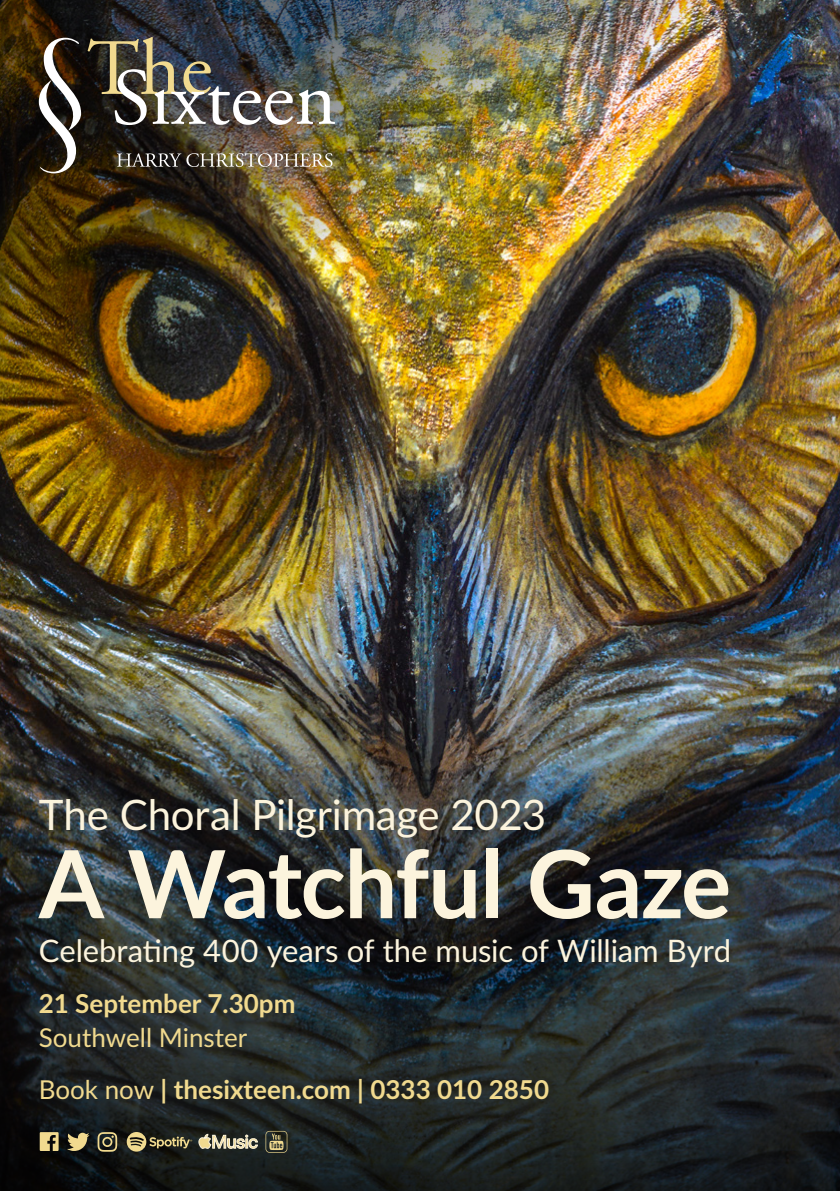
<style>
.page{position:relative;width:840px;height:1191px;background:#fff}
.page>*{position:absolute;margin:0;border:0;box-sizing:border-box;transform-origin:0 0}
.t1{font:700 94px "Lato";letter-spacing:-.02em;color:#fcf4dd}
.t2{font:42px "Lato";letter-spacing:-.005em;color:#fcf4dd}
.t3{font:31px "Lato";letter-spacing:-.005em;color:#fcf4dd}
.t4{font:700 26px/52px "Lato";color:#f1da8f}
.s1{font-weight:400}
</style>
<div class="page">
<img style="left:0;top:0;width:839px;height:656px">
<img style="left:0;top:0;width:820px;height:558px">
<img style="left:0;top:656px;width:839px;height:535px">
<img style="left:117px;top:153px;width:215px;height:14px">
<img style="left:88px;top:37px;width:247px;height:88px">
<svg style="left:39px;top:37px;width:42px;height:136px"></svg>
<svg style="left:0;top:953px;width:334px;height:86px;background:#242b2c"></svg>
<svg style="left:0;top:1039px;width:588px;height:103px;background:#1f2424"></svg>
<svg style="left:265px;top:1130px;width:22px;height:22px"></svg>
<svg style="left:127px;top:1132px;width:65px;height:19px"></svg>
<svg style="left:199px;top:1134px;width:58px;height:14px"></svg>
<svg style="left:97px;top:1132px;width:20px;height:19px"></svg>
<svg style="left:67px;top:1132px;width:22px;height:19px"></svg>
<svg style="left:40px;top:1132px;width:19px;height:19px"></svg>
<h2 class="t2" style="left:39px;top:784px;width:508px">The Choral Pilgrimage 2023</h2>
<h1 class="t1" style="left:39px;top:814px;width:693px">A Watchful Gaze</h1>
<p class="t3" style="left:39px;top:928px;width:693px">Celebrating 400 years of the music of William Byrd</p>
<p class="t4" style="left:39px;top:976px;width:258px">21 September 7.30pm</p>
<p class="t4" style="left:39px;top:1010px;width:511px"><span class="s1">Southwell Minster<br>Book now</span> | thesixteen.com | 0333 010 2850</p>
</div>
